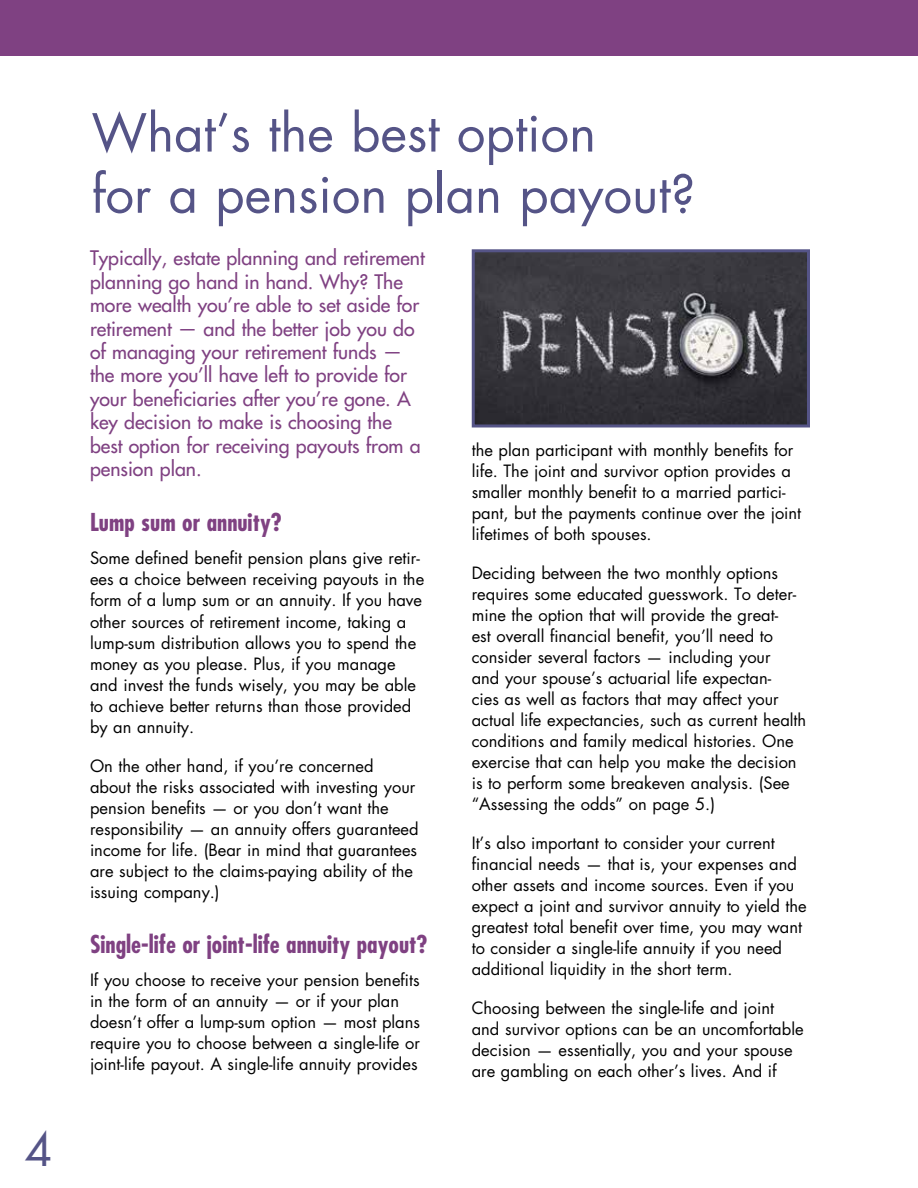
<style>
.page{position:relative;width:918px;height:1188px;background:#fff}
.page>*{position:absolute;margin:0;border:0;box-sizing:border-box;transform-origin:0 0}
.t1{font:51px/61.2px "Futura Std";color:#555487}
.t2{font:45px "Futura Std";color:#555487}
.t3{font:700 condensed 24px "Futura Std";color:#7f4182}
.t4{font:500 19.5px/23.4px "Futura Std";color:#7f4182}
.t5{font:16.5px/21px "Futura Std";color:#000}
</style>
<div class="page">
<div style="left:0;top:0;width:918px;height:55px;background:#7f4182"></div>
<img style="left:476px;top:253px;width:330px;height:171px">
<div style="left:472px;top:249px;width:338px;height:179px;border:3px solid #555487"></div>
<h2 class="t2" style="left:25px;top:1120px;width:29px">4</h2>
<h1 class="t1" style="left:92px;top:103px;width:605px">What’s the best option<br>for a pension plan payout?</h1>
<p class="t4" style="left:90px;top:247px;width:336px">Typically, estate planning and retirement planning go hand in hand. Why? The more wealth you’re able to set aside for retirement — and the better job you do of managing your retirement funds — the more you’ll have left to provide for your beneficiaries after you’re gone. A key decision to make is choosing the best option for receiving payouts from a pension plan.</p>
<h3 class="t3" style="left:90px;top:508px;width:193px">Lump sum or annuity?</h3>
<p class="t5" style="left:90px;top:548px;width:336px">Some defined benefit pension plans give retir&shy;ees a choice between receiving payouts in the form of a lump sum or an annuity. If you have other sources of retirement income, taking a lump-sum distribution allows you to spend the money as you please. Plus, if you manage and invest the funds wisely, you may be able to achieve better returns than those provided by an annuity.</p>
<p class="t5" style="left:90px;top:755px;width:330px">On the other hand, if you’re concerned<br>about the risks associated with investing your pension benefits — or you don’t want the responsibility — an annuity offers guaranteed income for life. (Bear in mind that guarantees are subject to the claims-paying ability of the issuing company.)</p>
<h3 class="t3" style="left:90px;top:929px;width:339px">Single-life or joint-life annuity payout?</h3>
<p class="t5" style="left:90px;top:970px;width:332px">If you choose to receive your pension benefits in the form of an annuity — or if your plan doesn’t offer a lump-sum option — most plans require you to choose between a single-life or joint-life payout. A single-life annuity provides</p>
<p class="t5" style="left:472px;top:440px;width:331px">the plan participant with monthly benefits for life. The joint and survivor option provides a smaller monthly benefit to a married partici&shy;pant, but the payments continue over the joint lifetimes of both spouses.</p>
<p class="t5" style="left:472px;top:563px;width:336px">Deciding between the two monthly options requires some educated guesswork. To deter&shy;mine the option that will provide the great-<br>est overall financial benefit, you’ll need to consider several factors — including your<br>and your spouse’s actuarial life expectan-<br>cies as well as factors that may affect your actual life expectancies, such as current health conditions and family medical histories. One exercise that can help you make the decision is to perform some breakeven analysis. (See “Assessing the odds” on page 5.)</p>
<p class="t5" style="left:472px;top:833px;width:336px">It’s also important to consider your current financial needs — that is, your expenses and other assets and income sources. Even if you expect a joint and survivor annuity to yield the greatest total benefit over time, you may want to consider a single-life annuity if you need additional liquidity in the short term.</p>
<p class="t5" style="left:472px;top:998px;width:333px">Choosing between the single-life and joint and survivor options can be an uncomfortable decision — essentially, you and your spouse are gambling on each other’s lives. And if</p>
</div>
